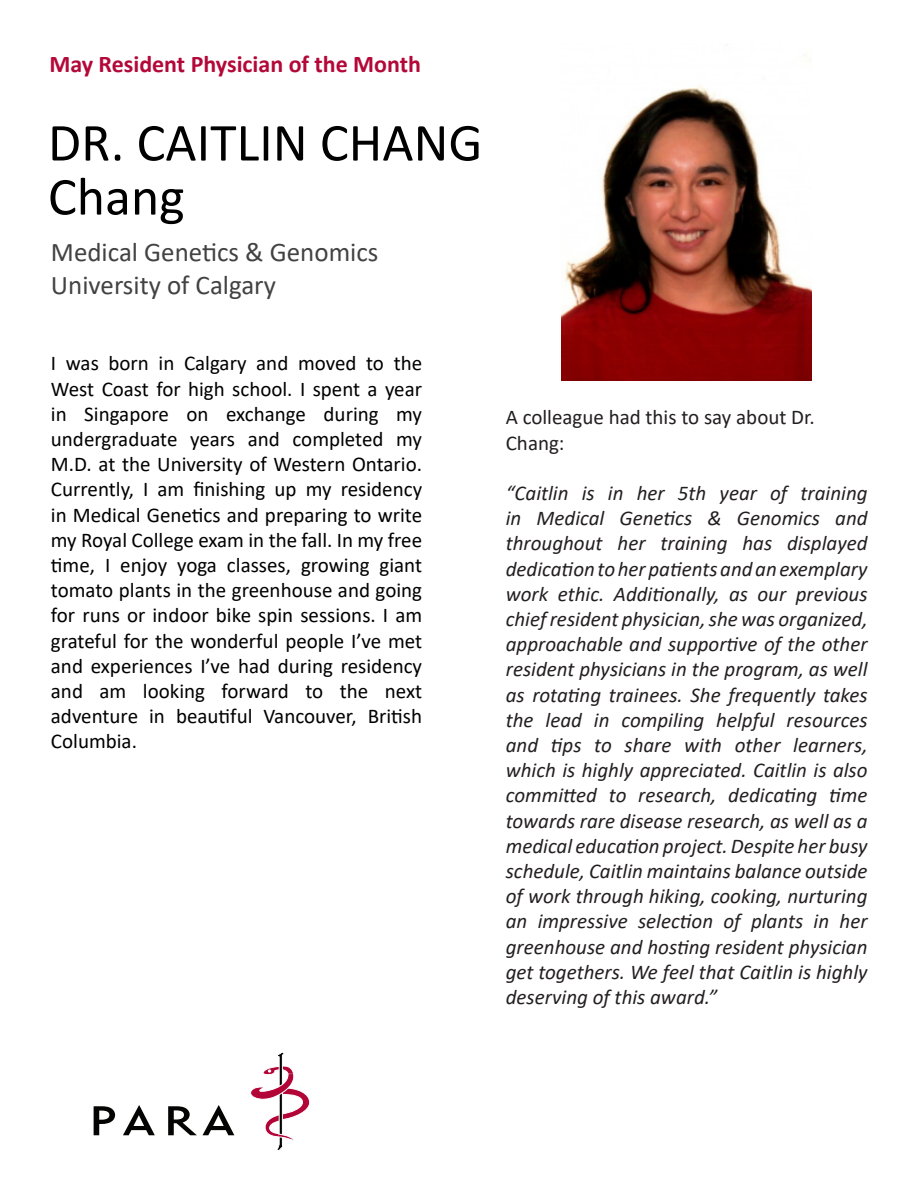
<style>
.page{position:relative;width:918px;height:1188px;background:#fff}
.page>*{position:absolute;margin:0;border:0;box-sizing:border-box;transform-origin:0 0}
.t1{font:54px/54px "Calibri";color:#000}
.t2{font:27px "Calibri";color:#424242}
.t3{font:700 24px "Calibri";color:#b30838}
.t4{font:italic 21px/25.2px "Calibri";color:#231f20;text-align:justify}
.t5{font:21px/25.2px "Calibri";color:#000;text-align:justify}
.t6{font:21px/25.2px "Calibri";color:#231f20}
</style>
<div class="page">
<svg style="left:94px;top:1106px;width:21px;height:29px"></svg>
<svg style="left:123px;top:1105px;width:32px;height:30px"></svg>
<svg style="left:168px;top:1106px;width:29px;height:29px"></svg>
<svg style="left:203px;top:1105px;width:31px;height:30px"></svg>
<svg style="left:250px;top:1052px;width:60px;height:98px"></svg>
<img style="left:562px;top:43px;width:250px;height:338px">
<p class="t3" style="left:49px;top:47px;width:373px">May Resident Physician of the Month</p>
<p class="t1" style="left:48px;top:114px;width:436px">DR. CAITLIN CHANG<br>Chang</p>
<p class="t2" style="left:51px;top:234px;width:329px">Medical Genetics &amp; Genomics</p>
<p class="t2" style="left:51px;top:266px;width:227px">University of Calgary</p>
<p class="t5" style="left:51px;top:350px;width:373px">I was born in Calgary and moved to the West Coast for high school. I spent a year in Singapore on exchange during my undergraduate years and completed my M.D. at the University of Western Ontario.<br>Currently, I am finishing up my residency in Medical Genetics and preparing to write my Royal College exam in the fall. In my free time, I enjoy yoga classes, growing giant tomato plants in the greenhouse and going for runs or indoor bike spin sessions. I am grateful for the wonderful people I’ve met and experiences I’ve had during residency and am looking forward to the next adventure in beautiful Vancouver, British Columbia.</p>
<p class="t6" style="left:506px;top:404px;width:310px">A colleague had this to say about Dr.<br>Chang:</p>
<p class="t4" style="left:506px;top:479px;width:363px">“Caitlin is in her 5th year of training in Medical Genetics &amp; Genomics and throughout her training has displayed dedication to her patients and an exemplary work ethic. Additionally, as our previous chief resident physician, she was organized, approachable and supportive of the other resident physicians in the program, as well as rotating trainees. She frequently takes the lead in compiling helpful resources and tips to share with other learners, which is highly appreciated. Caitlin is also committed to research, dedicating time towards rare disease research, as well as a medical education project. Despite her busy schedule, Caitlin maintains balance outside of work through hiking, cooking, nurturing an impressive selection of plants in her greenhouse and hosting resident physician get togethers. We feel that Caitlin is highly deserving of this award.”</p>
</div>
